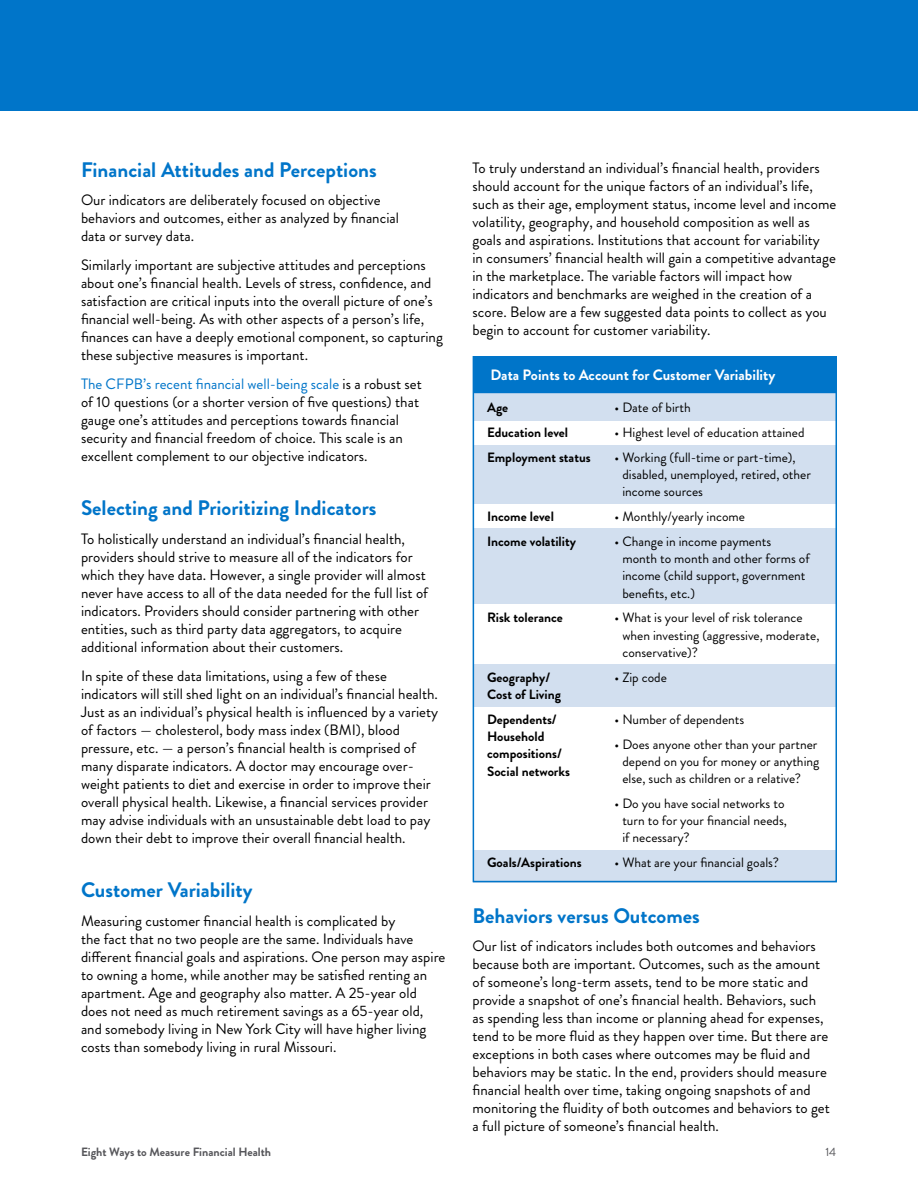
<style>
.page{position:relative;width:918px;height:1188px;background:#fff}
.page>*{position:absolute;margin:0;border:0;box-sizing:border-box;transform-origin:0 0}
.t1{font:700 21px "Brandon Grotesque";color:#0075c9}
.t2{font:15px/18px "Brandon Grotesque";color:#000}
.t3{font:700 15px "Brandon Grotesque";color:#fff}
.t4{font:13.5px/17.2px "Brandon Grotesque";color:#000}
.t5{font:700 13.5px/17.2px "Brandon Grotesque";color:#000}
.t6{font:700 12px "Brandon Grotesque";color:#56565a}
.t7{font:12px "Brandon Grotesque";color:#56565a}
.s1{color:#0075c9}
</style>
<div class="page">
<div style="left:0;top:0;width:918px;height:110px;background:#0075c9"></div>
<div style="left:473px;top:388px;width:364px;height:494px;background:#d2dfef"></div>
<div style="left:474px;top:356px;width:362px;height:37px;background:#0075c9"></div>
<div style="left:474px;top:421px;width:364px;height:24px;background:#fff"></div>
<div style="left:474px;top:505px;width:364px;height:23px;background:#fff"></div>
<div style="left:474px;top:605px;width:364px;height:59px;background:#fff"></div>
<div style="left:474px;top:707px;width:364px;height:143px;background:#fff"></div>
<div style="left:473px;top:356px;width:364px;height:526px;border:2px solid #0075c9"></div>
<h1 class="t1" style="left:81px;top:155px;width:297px">Financial Attitudes and Perceptions</h1>
<p class="t2" style="left:81px;top:192px;width:320px">Our indicators are deliberately focused on objective behaviors and outcomes, either as analyzed by financial data or survey data.</p>
<p class="t2" style="left:81px;top:256px;width:363px">Similarly important are subjective attitudes and perceptions about one’s financial health. Levels of stress, confidence, and satisfaction are critical inputs into the overall picture of one’s financial well-being. As with other aspects of a person’s life, finances can have a deeply emotional component, so capturing these subjective measures is important.</p>
<p class="t2" style="left:81px;top:375px;width:342px"><span class="s1">The CFPB’s recent financial well-being scale</span> is a robust set of 10 questions (or a shorter version of five questions) that gauge one’s attitudes and perceptions towards financial security and financial freedom of choice. This scale is an excellent complement to our objective indicators.</p>
<h1 class="t1" style="left:81px;top:493px;width:297px">Selecting and Prioritizing Indicators</h1>
<p class="t2" style="left:81px;top:530px;width:349px">To holistically understand an individual’s financial health, providers should strive to measure all of the indicators for which they have data. However, a single provider will almost never have access to all of the data needed for the full list of indicators. Providers should consider partnering with other entities, such as third party data aggregators, to acquire additional information about their customers.</p>
<p class="t2" style="left:81px;top:667px;width:359px">In spite of these data limitations, using a few of these indicators will still shed light on an individual’s financial health.<br>Just as an individual’s physical health is influenced by a variety of factors — cholesterol, body mass index (BMI), blood pressure, etc. — a person’s financial health is comprised of many disparate indicators. A doctor may encourage over&shy;weight patients to diet and exercise in order to improve their overall physical health. Likewise, a financial services provider may advise individuals with an unsustainable debt load to pay down their debt to improve their overall financial health.</p>
<h1 class="t1" style="left:81px;top:875px;width:173px">Customer Variability</h1>
<p class="t2" style="left:81px;top:912px;width:366px">Measuring customer financial health is complicated by<br>the fact that no two people are the same. Individuals have different financial goals and aspirations. One person may aspire to owning a home, while another may be satisfied renting an apartment. Age and geography also matter. A 25-year old does not need as much retirement savings as a 65-year old, and somebody living in New York City will have higher living costs than somebody living in rural Missouri.</p>
<p class="t2" style="left:472px;top:159px;width:365px">To truly understand an individual’s financial health, providers should account for the unique factors of an individual’s life, such as their age, employment status, income level and income volatility, geography, and household composition as well as goals and aspirations. Institutions that account for variability<br>in consumers’ financial health will gain a competitive advantage in the marketplace. The variable factors will impact how indicators and benchmarks are weighed in the creation of a score. Below are a few suggested data points to collect as you begin to account for customer variability.</p>
<p class="t3" style="left:491px;top:364px;width:286px">Data Points to Account for Customer Variability</p>
<p class="t5" style="left:487px;top:399px;width:23px">Age</p>
<p class="t4" style="left:615px;top:399px;width:78px">• Date of birth</p>
<p class="t5" style="left:487px;top:424px;width:83px">Education level</p>
<p class="t4" style="left:615px;top:424px;width:191px">• Highest level of education attained</p>
<p class="t5" style="left:487px;top:449px;width:105px">Employment status</p>
<p class="t4" style="left:622px;top:449px;width:190px;text-indent:-8px">• Working (full-time or part-time), disabled, unemployed, retired, other income sources</p>
<p class="t5" style="left:487px;top:508px;width:68px">Income level</p>
<p class="t4" style="left:615px;top:508px;width:132px">• Monthly/yearly income</p>
<p class="t5" style="left:487px;top:533px;width:90px">Income volatility</p>
<p class="t4" style="left:622px;top:533px;width:189px;text-indent:-8px">• Change in income payments<br>month to month and other forms of income (child support, government benefits, etc.)</p>
<p class="t5" style="left:487px;top:609px;width:77px">Risk tolerance</p>
<p class="t4" style="left:622px;top:609px;width:199px;text-indent:-8px">• What is your level of risk tolerance when investing (aggressive, moderate, conservative)?</p>
<p class="t5" style="left:487px;top:669px;width:65px">Geography/</p>
<p class="t4" style="left:615px;top:669px;width:54px">• Zip code</p>
<p class="t5" style="left:487px;top:686px;width:75px">Cost of Living</p>
<p class="t4" style="left:615px;top:711px;width:131px">• Number of dependents</p>
<p class="t4" style="left:622px;top:736px;width:199px;text-indent:-8px">• Does anyone other than your partner depend on you for money or anything else, such as children or a relative?</p>
<p class="t4" style="left:622px;top:795px;width:166px;text-indent:-8px">• Do you have social networks to turn to for your financial needs, if necessary?</p>
<p class="t5" style="left:487px;top:854px;width:96px">Goals/Aspirations</p>
<p class="t4" style="left:615px;top:854px;width:166px">• What are your financial goals?</p>
<p class="t5" style="left:487px;top:711px;width:84px">Dependents/<br>Household compositions/<br>Social networks</p>
<h1 class="t1" style="left:472px;top:901px;width:229px">Behaviors versus Outcomes</h1>
<p class="t2" style="left:472px;top:937px;width:359px">Our list of indicators includes both outcomes and behaviors because both are important. Outcomes, such as the amount of someone’s long-term assets, tend to be more static and provide a snapshot of one’s financial health. Behaviors, such as spending less than income or planning ahead for expenses, tend to be more fluid as they happen over time. But there are exceptions in both cases where outcomes may be fluid and behaviors may be static. In the end, providers should measure financial health over time, taking ongoing snapshots of and monitoring the fluidity of both outcomes and behaviors to get a full picture of someone’s financial health.</p>
<p class="t6" style="left:81px;top:1143px;width:192px">Eight Ways to Measure Financial Health</p>
<p class="t7" style="left:825px;top:1144px;width:12px">14</p>
</div>
